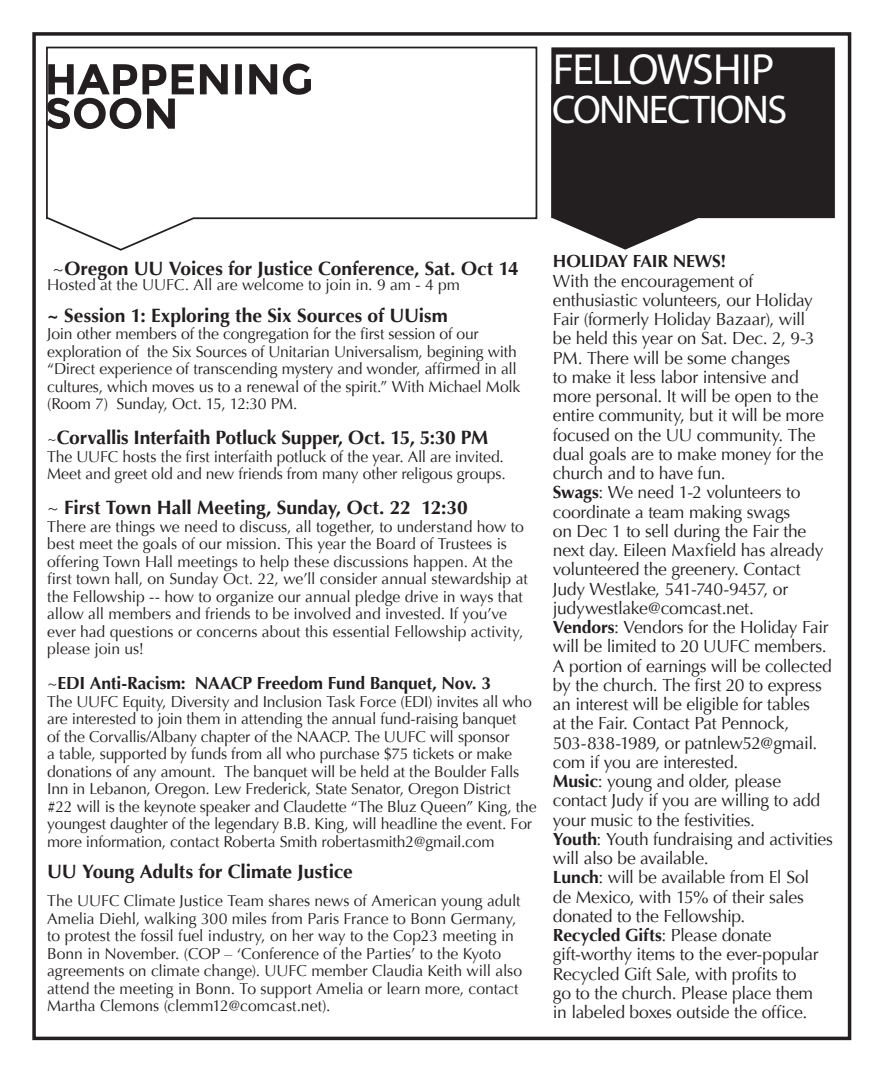
<style>
.page{position:relative;width:882px;height:1071px;background:#fff}
.page>*{position:absolute;margin:0;border:0;box-sizing:border-box;transform-origin:0 0}
.t1{font:43.75px "Myriad Pro";letter-spacing:-.04em;color:#fff}
.t2{font:40.25px "Myriad Pro";letter-spacing:-.04em;color:#fff}
.t3{font:700 19.25px "Optima";letter-spacing:-.005em;color:#231f20}
.t4{font:17.5px/19.2px "Optima";letter-spacing:-.02em;color:#231f20}
.t5{font:700 17.5px "Optima";letter-spacing:-.01em;color:#231f20}
.t6{font:15.75px/17.5px "Optima";letter-spacing:-.01em;color:#231f20}
.s1{font-weight:400}
.s2{font-weight:400;font-size:15.75px}
.s3{font-weight:700}
</style>
<div class="page">
<div style="left:32px;top:32px;width:819px;height:1008px;border:4px solid #231f20"></div>
<div style="left:551px;top:47px;width:284px;height:171px;background:#231f20"></div>
<svg style="left:551px;top:84px;width:148px;height:166px"></svg>
<svg style="left:46px;top:46px;width:492px;height:205px"></svg>
<svg style="left:46px;top:64px;width:265px;height:65px"></svg>
<div style="left:552px;top:94px;width:282px;height:54px;background:#231f20"></div>
<p class="t1" style="left:553px;top:43px;width:223px">FELLOWSHIP</p>
<p class="t2" style="left:552px;top:85px;width:237px">CONNECTIONS</p>
<p class="t3" style="left:53px;top:257px;width:468px"><span class="s1">~</span>Oregon UU Voices for Justice Conference, Sat. Oct 14</p>
<p class="t6" style="left:47px;top:276px;width:414px">Hosted at the UUFC. All are welcome to join in. 9 am - 4 pm</p>
<p class="t3" style="left:47px;top:304px;width:402px">~ Session 1: Exploring the Six Sources of UUism</p>
<p class="t6" style="left:47px;top:325px;width:474px">Join other members of the congregation for the first session of our exploration of the Six Sources of Unitarian Universalism, begining with “Direct experience of transcending mystery and wonder, affirmed in all cultures, which moves us to a renewal of the spirit.” With Michael Molk (Room 7) Sunday, Oct. 15, 12:30 PM.</p>
<p class="t3" style="left:47px;top:427px;width:442px"><span class="s2">~</span>Corvallis Interfaith Potluck Supper, Oct. 15, 5:30 PM</p>
<p class="t6" style="left:47px;top:448px;width:460px">The UUFC hosts the first interfaith potluck of the year. All are invited.<br>Meet and greet old and new friends from many other religous groups.</p>
<p class="t3" style="left:47px;top:497px;width:422px"><span class="s1">~</span> First Town Hall Meeting, Sunday, Oct. 22 12:30</p>
<p class="t6" style="left:47px;top:518px;width:482px">There are things we need to discuss, all together, to understand how to best meet the goals of our mission. This year the Board of Trustees is offering Town Hall meetings to help these discussions happen. At the first town hall, on Sunday Oct. 22, we’ll consider annual stewardship at the Fellowship -- how to organize our annual pledge drive in ways that allow all members and friends to be involved and invested. If you’ve ever had questions or concerns about this essential Fellowship activity, please join us!</p>
<p class="t5" style="left:47px;top:673px;width:445px"><span class="s1">~</span>EDI Anti-Racism: NAACP Freedom Fund Banquet, Nov. 3</p>
<p class="t6" style="left:47px;top:693px;width:491px">The UUFC Equity, Diversity and Inclusion Task Force (EDI) invites all who are interested to join them in attending the annual fund-raising banquet<br>of the Corvallis/Albany chapter of the NAACP. The UUFC will sponsor<br>a table, supported by funds from all who purchase $75 tickets or make donations of any amount. The banquet will be held at the Boulder Falls Inn in Lebanon, Oregon. Lew Frederick, State Senator, Oregon District #22 will is the keynote speaker and Claudette “The Bluz Queen” King, the youngest daughter of the legendary B.B. King, will headline the event. For more information, contact Roberta Smith robertasmith2@gmail.com</p>
<p class="t3" style="left:47px;top:861px;width:307px">UU Young Adults for Climate Justice</p>
<p class="t6" style="left:47px;top:892px;width:477px">The UUFC Climate Justice Team shares news of American young adult Amelia Diehl, walking 300 miles from Paris France to Bonn Germany, to protest the fossil fuel industry, on her way to the Cop23 meeting in Bonn in November. (COP – ‘Conference of the Parties’ to the Kyoto agreements on climate change). UUFC member Claudia Keith will also attend the meeting in Bonn. To support Amelia or learn more, contact Martha Clemons (clemm12@comcast.net).</p>
<p class="t5" style="left:553px;top:251px;width:175px">HOLIDAY FAIR NEWS!</p>
<p class="t4" style="left:553px;top:271px;width:272px">With the encouragement of enthusiastic volunteers, our Holiday<br>Fair (formerly Holiday Bazaar), will be held this year on Sat. Dec. 2, 9-3<br>PM. There will be some changes<br>to make it less labor intensive and more personal. It will be open to the entire community, but it will be more focused on the UU community. The dual goals are to make money for the church and to have fun.</p>
<p class="t4" style="left:553px;top:483px;width:272px"><span class="s3">Swags</span>: We need 1-2 volunteers to coordinate a team making swags<br>on Dec 1 to sell during the Fair the next day. Eileen Maxfield has already volunteered the greenery. Contact Judy Westlake, 541-740-9457, or judywestlake@comcast.net.</p>
<p class="t4" style="left:553px;top:618px;width:280px"><span class="s3">Vendors</span>: Vendors for the Holiday Fair will be limited to 20 UUFC members.<br>A portion of earnings will be collected by the church. The first 20 to express an interest will be eligible for tables<br>at the Fair. Contact Pat Pennock, 503-838-1989, or patnlew52@gmail. com if you are interested.</p>
<p class="t4" style="left:553px;top:772px;width:269px"><span class="s3">Music</span>: young and older, please contact Judy if you are willing to add your music to the festivities.</p>
<p class="t4" style="left:553px;top:830px;width:282px"><span class="s3">Youth</span>: Youth fundraising and activities will also be available.</p>
<p class="t4" style="left:553px;top:868px;width:258px"><span class="s3">Lunch</span>: will be available from El Sol de Mexico, with 15% of their sales donated to the Fellowship.</p>
<p class="t4" style="left:553px;top:926px;width:267px"><span class="s3">Recycled Gifts</span>: Please donate gift-worthy items to the ever-popular Recycled Gift Sale, with profits to go to the church. Please place them in labeled boxes outside the office.</p>
</div>
